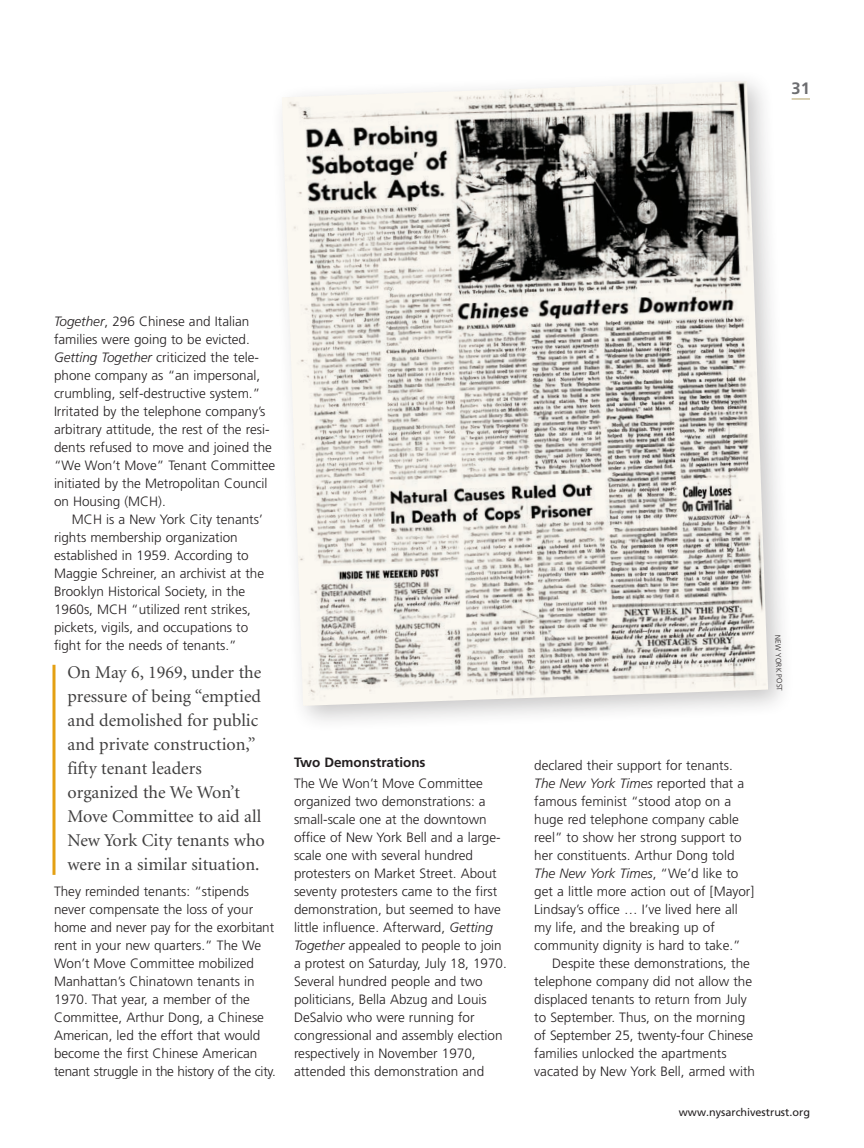
<style>
.page{position:relative;width:864px;height:1148px;background:#fff}
.page>*{position:absolute;margin:0;border:0;box-sizing:border-box;transform-origin:0 0}
.t1{font:18px/24px "Minion";color:#403f3f}
.t2{font:700 16.5px "Frutiger";color:#6c6d70}
.t3{font:300 13.5px/18px "Frutiger";color:#231f20}
.t4{font:700 13.5px "Frutiger";color:#231f20}
.t5{font:10.8px "Frutiger";color:#231f20}
.t6{font:300 7.5px "Frutiger";color:#231f20}
.s1{font-style:italic}
</style>
<div class="page">
<div style="left:269px;top:69px;width:526px;height:664px;background:#231f20;opacity:.25"></div>
<svg style="left:52px;top:664px;width:4px;height:210px"></svg>
<svg style="left:282px;top:81px;width:486px;height:625px"></svg>
<svg style="left:792px;top:99px;width:18px;height:1px"></svg>
<p class="t2" style="left:792px;top:78px;width:20px">31</p>
<p class="t3" style="left:54px;top:312px;width:223px"><span class="s1">Together</span>, 296 Chinese and Italian families were going to be evicted.<br><span class="s1">Getting Together</span> criticized the tele&shy;phone company as “an impersonal, crumbling, self-destructive system.” Irritated by the telephone company’s arbitrary attitude, the rest of the resi&shy;dents refused to move and joined the “We Won’t Move” Tenant Committee initiated by the Metropolitan Council on Housing (MCH).</p>
<p class="t3" style="left:54px;top:510px;width:212px;text-indent:18px">MCH is a New York City tenants’ rights membership organization established in 1959. According to Maggie Schreiner, an archivist at the Brooklyn Historical Society, in the 1960s, MCH “utilized rent strikes, pickets, vigils, and occupations to fight for the needs of tenants.”</p>
<h1 class="t1" style="left:68px;top:661px;width:199px">On May 6, 1969, under the pressure of being “emptied and demolished for public and private construction,” fifty tenant leaders organized the We Won’t<br>Move Committee to aid all<br>New York City tenants who were in a similar situation.</h1>
<p class="t3" style="left:54px;top:882px;width:223px">They reminded tenants: “stipends never compensate the loss of your home and never pay for the exorbitant rent in your new quarters.” The We Won’t Move Committee mobilized Manhattan’s Chinatown tenants in 1970. That year, a member of the Committee, Arthur Dong, a Chinese American, led the effort that would become the first Chinese American tenant struggle in the history of the city.</p>
<p class="t4" style="left:294px;top:754px;width:133px">Two Demonstrations</p>
<p class="t3" style="left:294px;top:774px;width:214px">The We Won’t Move Committee organized two demonstrations: a small-scale one at the downtown office of New York Bell and a large&shy;scale one with several hundred protesters on Market Street. About seventy protesters came to the first demonstration, but seemed to have little influence. Afterward, <span class="s1">Getting Together</span> appealed to people to join a protest on Saturday, July 18, 1970.<br>Several hundred people and two politicians, Bella Abzug and Louis DeSalvio who were running for congressional and assembly election respectively in November 1970, attended this demonstration and</p>
<p class="t6" style="left:782px;top:635px;width:57px;rotate:88deg">NEW YORK POST</p>
<p class="t3" style="left:534px;top:756px;width:221px">declared their support for tenants.<br><span class="s1">The New York Times</span> reported that a famous feminist “stood atop on a huge red telephone company cable reel” to show her strong support to her constituents. Arthur Dong told <span class="s1">The New York Times</span>, “We’d like to get a little more action out of [Mayor] Lindsay’s office … I’ve lived here all my life, and the breaking up of community dignity is hard to take.”</p>
<p class="t3" style="left:534px;top:954px;width:222px;text-indent:18px">Despite these demonstrations, the telephone company did not allow the displaced tenants to return from July to September. Thus, on the morning of September 25, twenty-four Chinese families unlocked the apartments vacated by New York Bell, armed with</p>
<p class="t5" style="left:679px;top:1105px;width:133px">www.nysarchivestrust.org</p>
</div>
